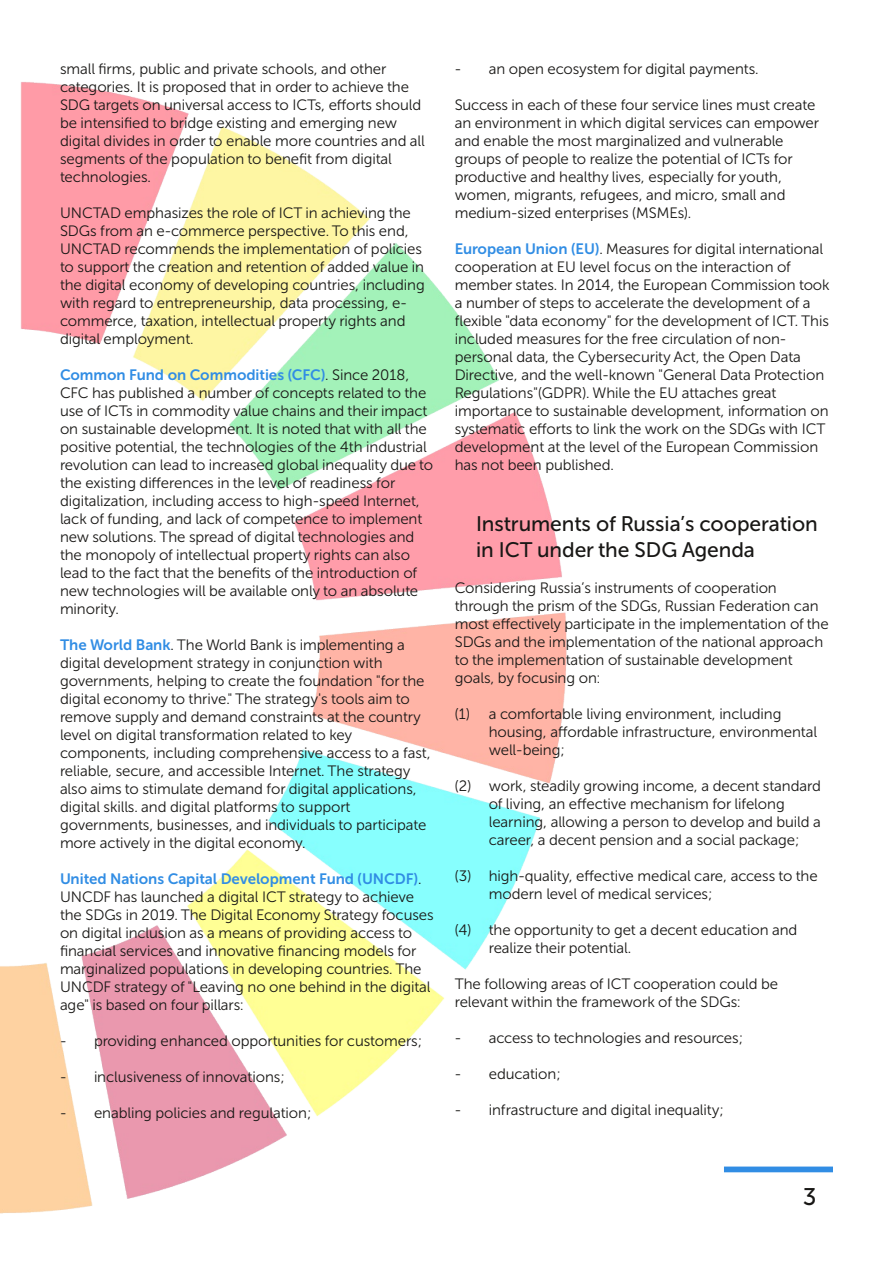
<style>
.page{position:relative;width:893px;height:1263px;background:#fff}
.page>*{position:absolute;margin:0;border:0;box-sizing:border-box;transform-origin:0 0}
.t1{font:24px "Museo Sans Cyrl 500";color:#181715}
.t2{font:21px/25.2px "Museo Sans Cyrl 500";letter-spacing:-.005em;color:#181715}
.t3{font:15px/18px "Museo Sans Cyrl 300";letter-spacing:-.005em;color:#181715}
.t4{font:15px "Museo Sans Cyrl 700";letter-spacing:-.005em;color:#318de4}
.s1{font-family:"Museo Sans Cyrl 300";color:#181715}
.s2{font-family:"Museo Sans Cyrl 700";color:#318de4}
</style>
<div class="page">
<div style="left:724px;top:1166px;width:109px;height:6px;background:#318de4"></div>
<img style="left:0;top:82px;width:567px;height:1132px">
<p class="t3" style="left:60px;top:60px;width:366px">small firms, public and private schools, and other categories. It is proposed that in order to achieve the SDG targets on universal access to ICTs, efforts should be intensified to bridge existing and emerging new digital divides in order to enable more countries and all segments of the population to benefit from digital technologies.</p>
<p class="t3" style="left:60px;top:204px;width:366px">UNCTAD emphasizes the role of ICT in achieving the SDGs from an e-commerce perspective. To this end, UNCTAD recommends the implementation of policies to support the creation and retention of added value in the digital economy of developing countries, including with regard to entrepreneurship, data processing, e&shy;commerce, taxation, intellectual property rights and digital employment.</p>
<p class="t4" style="left:60px;top:366px;width:351px">Common Fund on Commodities (CFC)<span class="s1">. Since 2018,</span></p>
<p class="t3" style="left:60px;top:384px;width:375px">CFC has published a number of concepts related to the use of ICTs in commodity value chains and their impact on sustainable development. It is noted that with all the positive potential, the technologies of the 4th industrial revolution can lead to increased global inequality due to the existing differences in the level of readiness for digitalization, including access to high-speed Internet, lack of funding, and lack of competence to implement new solutions. The spread of digital technologies and the monopoly of intellectual property rights can also lead to the fact that the benefits of the introduction of new technologies will be available only to an absolute minority.</p>
<p class="t3" style="left:60px;top:636px;width:372px"><span class="s2">The World Bank</span>. The World Bank is implementing a digital development strategy in conjunction with governments, helping to create the foundation "for the digital economy to thrive." The strategy's tools aim to remove supply and demand constraints at the country level on digital transformation related to key components, including comprehensive access to a fast, reliable, secure, and accessible Internet. The strategy also aims to stimulate demand for digital applications, digital skills. and digital platforms to support governments, businesses, and individuals to participate more actively in the digital economy.</p>
<p class="t4" style="left:60px;top:870px;width:363px">United Nations Capital Development Fund (UNCDF)<span class="s1">.</span></p>
<p class="t3" style="left:60px;top:888px;width:375px">UNCDF has launched a digital ICT strategy to achieve the SDGs in 2019. The Digital Economy Strategy focuses on digital inclusion as a means of providing access to financial services and innovative financing models for marginalized populations in developing countries. The UNCDF strategy of "Leaving no one behind in the digital age" is based on four pillars:</p>
<p class="t3" style="left:60px;top:1032px;width:363px">- providing enhanced opportunities for customers;</p>
<p class="t3" style="left:60px;top:1068px;width:226px">- inclusiveness of innovations;</p>
<p class="t3" style="left:60px;top:1104px;width:253px">- enabling policies and regulation;</p>
<p class="t3" style="left:455px;top:60px;width:305px">- an open ecosystem for digital payments.</p>
<p class="t3" style="left:455px;top:96px;width:366px">Success in each of these four service lines must create an environment in which digital services can empower and enable the most marginalized and vulnerable groups of people to realize the potential of ICTs for productive and healthy lives, especially for youth, women, migrants, refugees, and micro, small and medium-sized enterprises (MSMEs).</p>
<p class="t3" style="left:455px;top:240px;width:376px"><span class="s2">European Union (EU)</span>. Measures for digital international cooperation at EU level focus on the interaction of member states. In 2014, the European Commission took a number of steps to accelerate the development of a flexible "data economy" for the development of ICT. This included measures for the free circulation of non&shy;personal data, the Cybersecurity Act, the Open Data Directive, and the well-known "General Data Protection Regulations"(GDPR). While the EU attaches great importance to sustainable development, information on systematic efforts to link the work on the SDGs with ICT development at the level of the European Commission has not been published.</p>
<h2 class="t2" style="left:476px;top:512px;width:343px">Instruments of Russia’s cooperation in ICT under the SDG Agenda</h2>
<p class="t3" style="left:455px;top:578px;width:375px">Considering Russia’s instruments of cooperation through the prism of the SDGs, Russian Federation can most effectively participate in the implementation of the SDGs and the implementation of the national approach to the implementation of sustainable development goals, by focusing on:</p>
<p class="t3" style="left:489px;top:704px;width:330px;text-indent:-34px">(1) a comfortable living environment, including housing, affordable infrastructure, environmental well-being;</p>
<p class="t3" style="left:489px;top:776px;width:334px;text-indent:-34px">(2) work, steadily growing income, a decent standard of living, an effective mechanism for lifelong learning, allowing a person to develop and build a career, a decent pension and a social package;</p>
<p class="t3" style="left:489px;top:866px;width:330px;text-indent:-34px">(3) high-quality, effective medical care, access to the modern level of medical services;</p>
<p class="t3" style="left:489px;top:920px;width:310px;text-indent:-34px">(4) the opportunity to get a decent education and realize their potential.</p>
<p class="t3" style="left:455px;top:974px;width:325px">The following areas of ICT cooperation could be relevant within the framework of the SDGs:</p>
<p class="t3" style="left:455px;top:1028px;width:290px">- access to technologies and resources;</p>
<p class="t3" style="left:455px;top:1064px;width:107px">- education;</p>
<p class="t3" style="left:455px;top:1100px;width:270px">- infrastructure and digital inequality;</p>
<h1 class="t1" style="left:803px;top:1182px;width:15px">3</h1>
</div>
